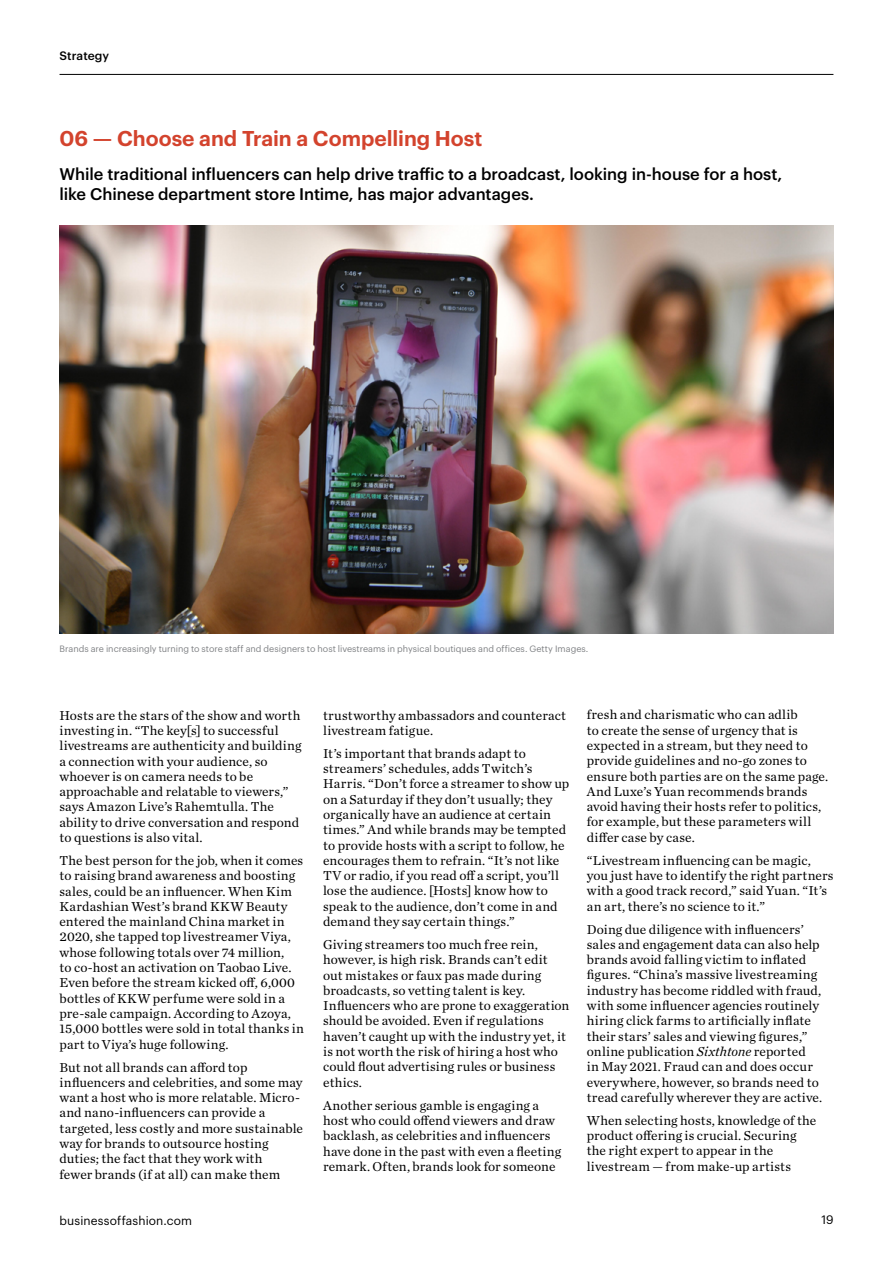
<style>
.page{position:relative;width:893px;height:1263px;background:#fff}
.page>*{position:absolute;margin:0;border:0;box-sizing:border-box;transform-origin:0 0}
.t1{font:600 21px "Graphik";color:#d3432d}
.t2{font:500 16.5px/19.8px "Graphik";color:#000}
.t3{font:13.5px/15.3px "Chronicle Text G1";letter-spacing:.01em;color:#000}
.t4{font:12px "Graphik";letter-spacing:.01em;color:#000}
.t5{font:500 12px "Graphik";letter-spacing:.005em;color:#000}
.t6{font:9px "Graphik";color:#808285}
.s1{font-style:italic}
</style>
<div class="page">
<hr style="left:60px;top:74px;width:773px;height:1px;background:#000">
<img style="left:60px;top:225px;width:773px;height:408px">
<p class="t5" style="left:60px;top:46px;width:51px">Strategy</p>
<h1 class="t1" style="left:60px;top:122px;width:424px">06 — Choose and Train a Compelling Host</h1>
<p class="t2" style="left:60px;top:163px;width:724px">While traditional influencers can help drive traffic to a broadcast, looking in-house for a host, like Chinese department store Intime, has major advantages.</p>
<p class="t6" style="left:60px;top:642px;width:530px">Brands are increasingly turning to store staff and designers to host livestreams in physical boutiques and offices. Getty Images.</p>
<p class="t3" style="left:60px;top:707px;width:243px">Hosts are the stars of the show and worth investing in. “The key[s] to successful livestreams are authenticity and building a connection with your audience, so whoever is on camera needs to be approachable and relatable to viewers,” says Amazon Live’s Rahemtulla. The ability to drive conversation and respond to questions is also vital.</p>
<p class="t3" style="left:60px;top:852px;width:246px">The best person for the job, when it comes to raising brand awareness and boosting sales, could be an influencer. When Kim Kardashian West’s brand KKW Beauty entered the mainland China market in 2020, she tapped top livestreamer Viya, whose following totals over 74 million,<br>to co-host an activation on Taobao Live.<br>Even before the stream kicked off, 6,000 bottles of KKW perfume were sold in a pre-sale campaign. According to Azoya, 15,000 bottles were sold in total thanks in part to Viya’s huge following.</p>
<p class="t3" style="left:60px;top:1058px;width:245px">But not all brands can afford top influencers and celebrities, and some may want a host who is more relatable. Micro&shy;and nano-influencers can provide a targeted, less costly and more sustainable way for brands to outsource hosting duties; the fact that they work with<br>fewer brands (if at all) can make them</p>
<p class="t3" style="left:323px;top:707px;width:244px">trustworthy ambassadors and counteract livestream fatigue.</p>
<p class="t3" style="left:323px;top:745px;width:248px">It’s important that brands adapt to streamers’ schedules, adds Twitch’s Harris. “Don’t force a streamer to show up on a Saturday if they don’t usually; they organically have an audience at certain times.” And while brands may be tempted to provide hosts with a script to follow, he encourages them to refrain. “It’s not like TV or radio, if you read off a script, you’ll lose the audience. [Hosts] know how to speak to the audience, don’t come in and demand they say certain things.”</p>
<p class="t3" style="left:323px;top:936px;width:248px">Giving streamers too much free rein, however, is high risk. Brands can’t edit out mistakes or faux pas made during broadcasts, so vetting talent is key.<br>Influencers who are prone to exaggeration should be avoided. Even if regulations haven’t caught up with the industry yet, it is not worth the risk of hiring a host who could flout advertising rules or business ethics.</p>
<p class="t3" style="left:323px;top:1097px;width:239px">Another serious gamble is engaging a host who could offend viewers and draw backlash, as celebrities and influencers have done in the past with even a fleeting remark. Often, brands look for someone</p>
<p class="t3" style="left:587px;top:706px;width:243px">fresh and charismatic who can adlib<br>to create the sense of urgency that is expected in a stream, but they need to provide guidelines and no-go zones to ensure both parties are on the same page.<br>And Luxe’s Yuan recommends brands avoid having their hosts refer to politics, for example, but these parameters will differ case by case.</p>
<p class="t3" style="left:587px;top:852px;width:248px">“Livestream influencing can be magic, you just have to identify the right partners with a good track record,” said Yuan. “It’s an art, there’s no science to it.”</p>
<p class="t3" style="left:587px;top:921px;width:237px">Doing due diligence with influencers’ sales and engagement data can also help brands avoid falling victim to inflated figures. “China’s massive livestreaming industry has become riddled with fraud, with some influencer agencies routinely hiring click farms to artificially inflate their stars’ sales and viewing figures,” online publication <span class="s1">Sixthtone</span> reported<br>in May 2021. Fraud can and does occur everywhere, however, so brands need to tread carefully wherever they are active.</p>
<p class="t3" style="left:587px;top:1112px;width:231px">When selecting hosts, knowledge of the product offering is crucial. Securing the right expert to appear in the livestream — from make-up artists</p>
<p class="t4" style="left:60px;top:1211px;width:134px">businessoffashion.com</p>
<p class="t4" style="left:821px;top:1210px;width:14px">19</p>
</div>
